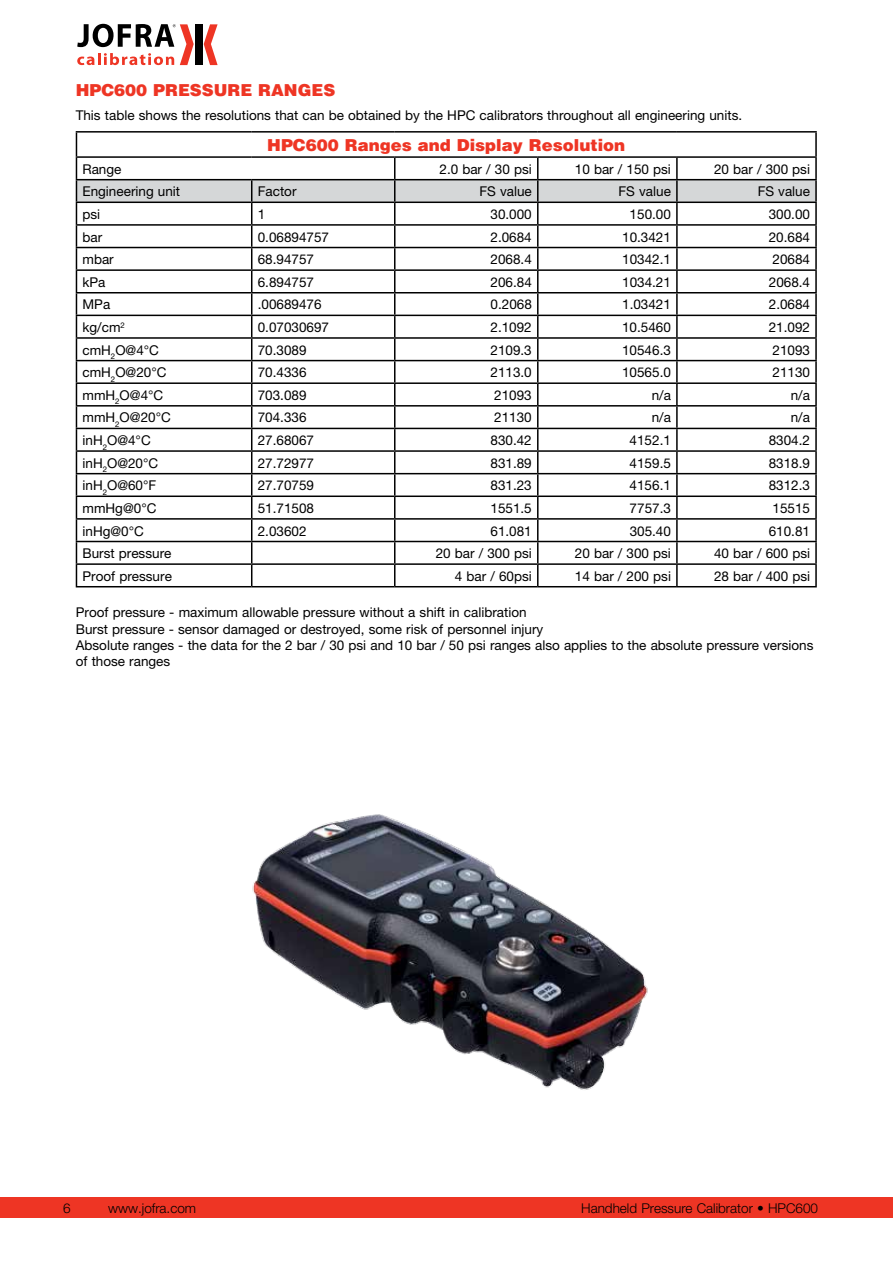
<style>
.page{position:relative;width:893px;height:1263px;background:#fff}
.page>*{position:absolute;margin:0;border:0;box-sizing:border-box;transform-origin:0 0}
.t1{font:900 16.5px "Helvetica";color:#ee3524}
.t2{font:13.5px/16.2px "Helvetica Neue";color:#000}
.t3{font:300 13.5px "Helvetica Neue";color:#000}
</style>
<div class="page">
<div style="left:0;top:1197px;width:893px;height:21px;background:#ee3524"></div>
<div style="left:195px;top:24px;width:7px;height:41px;background:#000"></div>
<svg style="left:204px;top:24px;width:14px;height:41px"></svg>
<svg style="left:77px;top:24px;width:117px;height:41px"></svg>
<hr style="left:76px;top:131px;width:176px;height:2px;background:#000">
<hr style="left:252px;top:131px;width:143px;height:2px;background:#000">
<hr style="left:395px;top:131px;width:143px;height:2px;background:#000">
<hr style="left:538px;top:131px;width:139px;height:2px;background:#000">
<hr style="left:677px;top:131px;width:140px;height:2px;background:#000">
<hr style="left:815px;top:133px;width:2px;height:23px;background:#000">
<hr style="left:677px;top:156px;width:140px;height:2px;background:#000">
<hr style="left:815px;top:158px;width:2px;height:21px;background:#000">
<hr style="left:677px;top:179px;width:140px;height:1px;background:#000">
<hr style="left:815px;top:180px;width:2px;height:22px;background:#000">
<hr style="left:677px;top:202px;width:140px;height:1px;background:#000">
<hr style="left:815px;top:203px;width:2px;height:21px;background:#000">
<hr style="left:677px;top:224px;width:140px;height:2px;background:#000">
<hr style="left:815px;top:226px;width:2px;height:21px;background:#000">
<hr style="left:677px;top:247px;width:140px;height:1px;background:#000">
<hr style="left:815px;top:248px;width:2px;height:21px;background:#000">
<hr style="left:677px;top:269px;width:140px;height:2px;background:#000">
<hr style="left:815px;top:271px;width:2px;height:21px;background:#000">
<hr style="left:677px;top:292px;width:140px;height:1px;background:#000">
<hr style="left:815px;top:293px;width:2px;height:22px;background:#000">
<hr style="left:677px;top:315px;width:140px;height:1px;background:#000">
<hr style="left:815px;top:316px;width:2px;height:21px;background:#000">
<hr style="left:677px;top:337px;width:140px;height:2px;background:#000">
<hr style="left:815px;top:339px;width:2px;height:21px;background:#000">
<hr style="left:677px;top:360px;width:140px;height:1px;background:#000">
<hr style="left:815px;top:361px;width:2px;height:21px;background:#000">
<hr style="left:677px;top:382px;width:140px;height:2px;background:#000">
<hr style="left:815px;top:384px;width:2px;height:21px;background:#000">
<hr style="left:677px;top:405px;width:140px;height:2px;background:#000">
<hr style="left:815px;top:407px;width:2px;height:21px;background:#000">
<hr style="left:677px;top:428px;width:140px;height:1px;background:#000">
<hr style="left:815px;top:429px;width:2px;height:21px;background:#000">
<hr style="left:677px;top:450px;width:140px;height:2px;background:#000">
<hr style="left:815px;top:452px;width:2px;height:21px;background:#000">
<hr style="left:677px;top:473px;width:140px;height:1px;background:#000">
<hr style="left:815px;top:474px;width:2px;height:21px;background:#000">
<hr style="left:677px;top:495px;width:140px;height:2px;background:#000">
<hr style="left:815px;top:497px;width:2px;height:21px;background:#000">
<hr style="left:677px;top:518px;width:140px;height:2px;background:#000">
<hr style="left:815px;top:520px;width:2px;height:21px;background:#000">
<hr style="left:677px;top:541px;width:140px;height:1px;background:#000">
<hr style="left:815px;top:542px;width:2px;height:21px;background:#000">
<svg style="left:76px;top:133px;width:740px;height:453px"></svg>
<hr style="left:538px;top:563px;width:139px;height:2px;background:#000">
<hr style="left:537px;top:565px;width:2px;height:21px;background:#000">
<hr style="left:677px;top:563px;width:140px;height:2px;background:#000">
<hr style="left:676px;top:565px;width:2px;height:21px;background:#000">
<hr style="left:815px;top:565px;width:2px;height:21px;background:#000">
<hr style="left:76px;top:586px;width:176px;height:1px;background:#000">
<hr style="left:252px;top:586px;width:143px;height:1px;background:#000">
<hr style="left:395px;top:586px;width:143px;height:1px;background:#000">
<hr style="left:538px;top:586px;width:139px;height:1px;background:#000">
<hr style="left:677px;top:586px;width:140px;height:1px;background:#000">
<img style="left:252px;top:814px;width:396px;height:276px">
<p class="t1" style="left:76px;top:80px;width:261px">HPC600 PRESSURE RANGES</p>
<p class="t2" style="left:76px;top:106px;width:668px">This table shows the resolutions that can be obtained by the HPC calibrators throughout all engineering units.</p>
<p class="t1" style="left:267px;top:134px;width:359px">HPC600 Ranges and Display Resolution</p>
<p class="t2" style="left:82px;top:161px;width:41px">Range</p>
<p class="t2" style="left:439px;top:161px;width:94px">2.0 bar / 30 psi</p>
<p class="t2" style="left:575px;top:161px;width:98px">10 bar / 150 psi</p>
<p class="t2" style="left:714px;top:161px;width:98px">20 bar / 300 psi</p>
<p class="t2" style="left:82px;top:183px;width:99px">Engineering unit</p>
<p class="t2" style="left:258px;top:183px;width:40px">Factor</p>
<p class="t2" style="left:479px;top:183px;width:54px">FS value</p>
<p class="t2" style="left:619px;top:183px;width:54px">FS value</p>
<p class="t2" style="left:758px;top:183px;width:54px">FS value</p>
<p class="t2" style="left:82px;top:206px;width:19px">psi</p>
<p class="t2" style="left:258px;top:206px;width:9px">1</p>
<p class="t2" style="left:490px;top:206px;width:43px">30.000</p>
<p class="t2" style="left:630px;top:206px;width:43px">150.00</p>
<p class="t2" style="left:769px;top:206px;width:43px">300.00</p>
<p class="t2" style="left:82px;top:228px;width:21px">bar</p>
<p class="t2" style="left:258px;top:228px;width:73px">0.06894757</p>
<p class="t2" style="left:490px;top:228px;width:43px">2.0684</p>
<p class="t2" style="left:622px;top:228px;width:50px">10.3421</p>
<p class="t2" style="left:769px;top:228px;width:43px">20.684</p>
<p class="t2" style="left:83px;top:251px;width:33px">mbar</p>
<p class="t2" style="left:258px;top:251px;width:58px">68.94757</p>
<p class="t2" style="left:491px;top:251px;width:43px">2068.4</p>
<p class="t2" style="left:622px;top:251px;width:50px">10342.1</p>
<p class="t2" style="left:772px;top:251px;width:39px">20684</p>
<p class="t2" style="left:83px;top:274px;width:25px">kPa</p>
<p class="t2" style="left:258px;top:274px;width:58px">6.894757</p>
<p class="t2" style="left:491px;top:274px;width:43px">206.84</p>
<p class="t2" style="left:622px;top:274px;width:50px">1034.21</p>
<p class="t2" style="left:769px;top:274px;width:43px">2068.4</p>
<p class="t2" style="left:83px;top:296px;width:29px">MPa</p>
<p class="t2" style="left:258px;top:296px;width:65px">.00689476</p>
<p class="t2" style="left:491px;top:296px;width:43px">0.2068</p>
<p class="t2" style="left:622px;top:296px;width:50px">1.03421</p>
<p class="t2" style="left:769px;top:296px;width:43px">2.0684</p>
<p class="t2" style="left:83px;top:319px;width:44px">kg/cm<sup>2</sup></p>
<p class="t2" style="left:258px;top:319px;width:73px">0.07030697</p>
<p class="t2" style="left:490px;top:319px;width:43px">2.1092</p>
<p class="t2" style="left:622px;top:319px;width:50px">10.5460</p>
<p class="t2" style="left:769px;top:319px;width:43px">21.092</p>
<p class="t2" style="left:82px;top:341px;width:78px">cmH<sub>2</sub>O@4°C</p>
<p class="t2" style="left:258px;top:341px;width:50px">70.3089</p>
<p class="t2" style="left:490px;top:341px;width:43px">2109.3</p>
<p class="t2" style="left:622px;top:341px;width:50px">10546.3</p>
<p class="t2" style="left:772px;top:341px;width:39px">21093</p>
<p class="t2" style="left:82px;top:364px;width:86px">cmH<sub>2</sub>O@20°C</p>
<p class="t2" style="left:258px;top:364px;width:50px">70.4336</p>
<p class="t2" style="left:490px;top:364px;width:43px">2113.0</p>
<p class="t2" style="left:622px;top:364px;width:50px">10565.0</p>
<p class="t2" style="left:772px;top:364px;width:39px">21130</p>
<p class="t2" style="left:82px;top:387px;width:82px">mmH<sub>2</sub>O@4°C</p>
<p class="t2" style="left:258px;top:387px;width:50px">703.089</p>
<p class="t2" style="left:494px;top:387px;width:39px">21093</p>
<p class="t2" style="left:652px;top:387px;width:21px">n/a</p>
<p class="t2" style="left:791px;top:387px;width:21px">n/a</p>
<p class="t2" style="left:82px;top:409px;width:90px">mmH<sub>2</sub>O@20°C</p>
<p class="t2" style="left:258px;top:409px;width:50px">704.336</p>
<p class="t2" style="left:494px;top:409px;width:39px">21130</p>
<p class="t2" style="left:652px;top:409px;width:21px">n/a</p>
<p class="t2" style="left:791px;top:409px;width:21px">n/a</p>
<p class="t2" style="left:82px;top:432px;width:70px">inH<sub>2</sub>O@4°C</p>
<p class="t2" style="left:258px;top:432px;width:58px">27.68067</p>
<p class="t2" style="left:490px;top:432px;width:43px">830.42</p>
<p class="t2" style="left:630px;top:432px;width:43px">4152.1</p>
<p class="t2" style="left:769px;top:432px;width:43px">8304.2</p>
<p class="t2" style="left:82px;top:455px;width:77px">inH<sub>2</sub>O@20°C</p>
<p class="t2" style="left:258px;top:455px;width:58px">27.72977</p>
<p class="t2" style="left:490px;top:455px;width:43px">831.89</p>
<p class="t2" style="left:630px;top:455px;width:43px">4159.5</p>
<p class="t2" style="left:769px;top:455px;width:43px">8318.9</p>
<p class="t2" style="left:82px;top:477px;width:75px">inH<sub>2</sub>O@60°F</p>
<p class="t2" style="left:258px;top:477px;width:58px">27.70759</p>
<p class="t2" style="left:490px;top:477px;width:43px">831.23</p>
<p class="t2" style="left:630px;top:477px;width:43px">4156.1</p>
<p class="t2" style="left:769px;top:477px;width:43px">8312.3</p>
<p class="t2" style="left:82px;top:500px;width:75px">mmHg@0°C</p>
<p class="t2" style="left:258px;top:500px;width:58px">51.71508</p>
<p class="t2" style="left:490px;top:500px;width:43px">1551.5</p>
<p class="t2" style="left:630px;top:500px;width:43px">7757.3</p>
<p class="t2" style="left:772px;top:500px;width:39px">15515</p>
<p class="t2" style="left:83px;top:522px;width:63px">inHg@0°C</p>
<p class="t2" style="left:258px;top:522px;width:50px">2.03602</p>
<p class="t2" style="left:491px;top:522px;width:43px">61.081</p>
<p class="t2" style="left:630px;top:522px;width:43px">305.40</p>
<p class="t2" style="left:769px;top:522px;width:43px">610.81</p>
<p class="t2" style="left:83px;top:545px;width:90px">Burst pressure</p>
<p class="t2" style="left:436px;top:545px;width:98px">20 bar / 300 psi</p>
<p class="t2" style="left:575px;top:545px;width:98px">20 bar / 300 psi</p>
<p class="t2" style="left:714px;top:545px;width:98px">40 bar / 600 psi</p>
<p class="t2" style="left:83px;top:568px;width:91px">Proof pressure</p>
<p class="t2" style="left:455px;top:568px;width:78px">4 bar / 60psi</p>
<p class="t2" style="left:575px;top:568px;width:98px">14 bar / 200 psi</p>
<p class="t2" style="left:714px;top:568px;width:98px">28 bar / 400 psi</p>
<p class="t2" style="left:76px;top:604px;width:739px">Proof pressure - maximum allowable pressure without a shift in calibration<br>Burst pressure - sensor damaged or destroyed, some risk of personnel injury<br>Absolute ranges - the data for the 2 bar / 30 psi and 10 bar / 50 psi ranges also applies to the absolute pressure versions of those ranges</p>
<p class="t3" style="left:63px;top:1200px;width:9px">6</p>
<p class="t3" style="left:108px;top:1200px;width:90px">www.jofra.com</p>
<p class="t3" style="left:581px;top:1200px;width:238px">Handheld Pressure Calibrator • HPC600</p>
</div>
